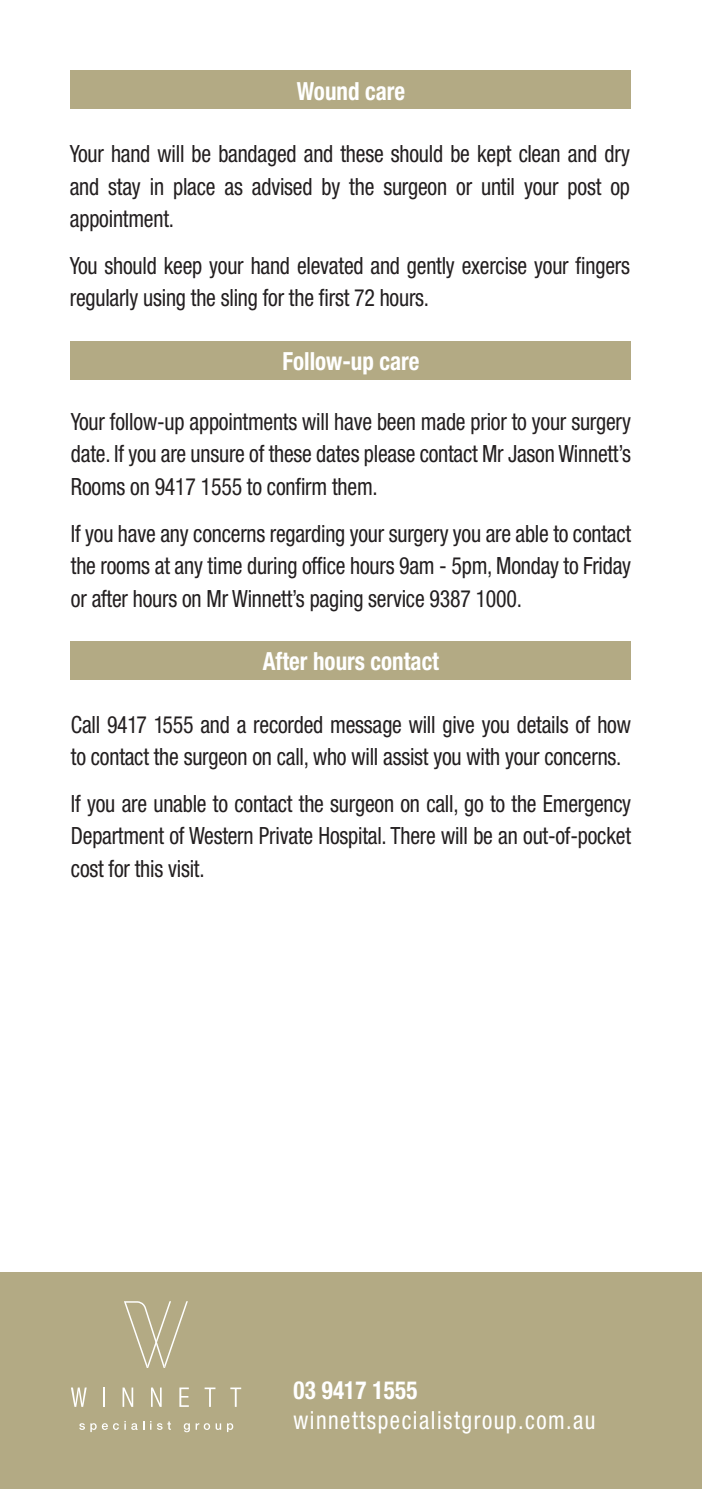
<style>
.page{position:relative;width:702px;height:1489px;background:#fff}
.page>*{position:absolute;margin:0;border:0;box-sizing:border-box;transform-origin:0 0}
.t1{font:condensed 25px/30px "Helvetica Neue";letter-spacing:.065em;color:#fff;scale:.92 1}
.t2{font:700 condensed 25px "Helvetica Neue";color:#fff;scale:.92 1}
.t3{font:condensed 23.75px/32.5px "Helvetica Neue";letter-spacing:-.01em;color:#231f20;text-align:justify;scale:.92 1}
.s1{font-weight:700}
</style>
<div class="page">
<div style="left:0;top:1272px;width:702px;height:216px;background:#b3aa84"></div>
<svg style="left:79px;top:1421px;width:65px;height:10px"></svg>
<svg style="left:157px;top:1421px;width:14px;height:8px"></svg>
<svg style="left:184px;top:1423px;width:6px;height:8px"></svg>
<svg style="left:204px;top:1422px;width:6px;height:7px"></svg>
<svg style="left:215px;top:1423px;width:6px;height:6px"></svg>
<svg style="left:227px;top:1423px;width:6px;height:8px"></svg>
<svg style="left:230px;top:1387px;width:11px;height:19px"></svg>
<svg style="left:204px;top:1387px;width:11px;height:19px"></svg>
<svg style="left:179px;top:1387px;width:10px;height:19px"></svg>
<svg style="left:151px;top:1387px;width:11px;height:19px"></svg>
<svg style="left:122px;top:1387px;width:11px;height:19px"></svg>
<svg style="left:103px;top:1387px;width:2px;height:19px"></svg>
<svg style="left:71px;top:1387px;width:16px;height:19px"></svg>
<svg style="left:124px;top:1301px;width:64px;height:66px"></svg>
<div style="left:71px;top:341px;width:560px;height:38px;background:#b3aa84"></div>
<div style="left:71px;top:71px;width:560px;height:38px;background:#b3aa84"></div>
<div style="left:71px;top:641px;width:560px;height:38px;background:#b3aa84"></div>
<p class="t2" style="left:297px;top:76px;width:119px">Wound care</p>
<p class="t3" style="left:70px;top:137px;width:610px">Your hand will be bandaged and these should be kept clean and dry and stay in place as advised by the surgeon or until your post op appointment.</p>
<p class="t3" style="left:70px;top:249px;width:610px">You should keep your hand elevated and gently exercise your fingers regularly using the sling for the first 72 hours.</p>
<p class="t2" style="left:282px;top:346px;width:150px">Follow-up care</p>
<p class="t3" style="left:71px;top:405px;width:610px">Your follow-up appointments will have been made prior to your surgery date. If you are unsure of these dates please contact Mr Jason Winnett’s Rooms on 9417 1555 to confirm them.</p>
<p class="t3" style="left:71px;top:516px;width:610px">If you have any concerns regarding your surgery you are able to contact the rooms at any time during office hours 9am - 5pm, Monday to Friday or after hours on Mr Winnett’s paging service 9387 1000.</p>
<p class="t2" style="left:263px;top:646px;width:193px">After hours contact</p>
<p class="t3" style="left:71px;top:707px;width:610px">Call 9417 1555 and a recorded message will give you details of how to contact the surgeon on call, who will assist you with your concerns.</p>
<p class="t3" style="left:71px;top:786px;width:610px">If you are unable to contact the surgeon on call, go to the Emergency Department of Western Private Hospital. There will be an out-of-pocket cost for this visit.</p>
<p class="t1" style="left:293px;top:1375px;width:330px"><span class="s1">03 9417 1555 </span>winnettspecialistgroup.com.au</p>
</div>
